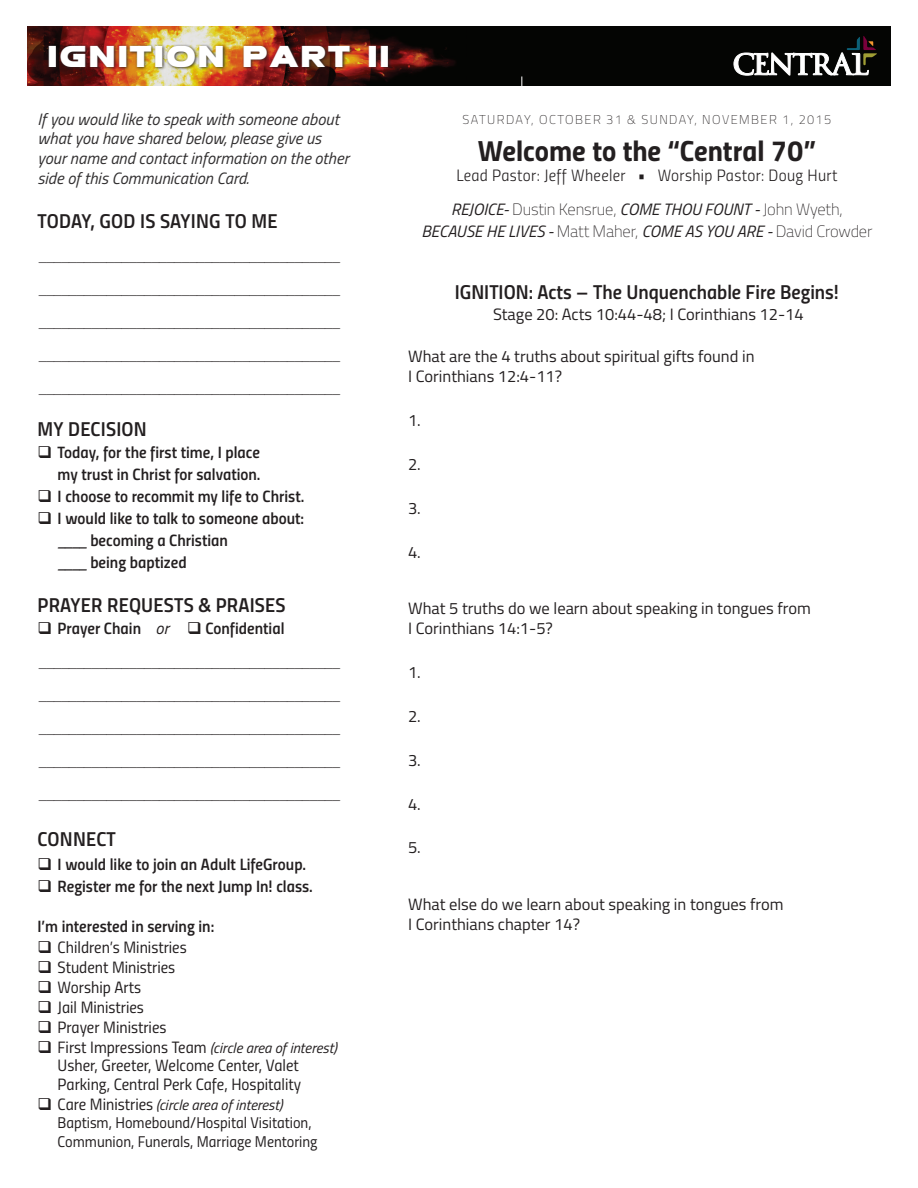
<style>
.page{position:relative;width:918px;height:1188px;background:#fff}
.page>*{position:absolute;margin:0;border:0;box-sizing:border-box;transform-origin:0 0}
.t1{font:30px "Mesa Grande";letter-spacing:.02em;color:#fff}
.t2{font:29.25px "Titillium Bold Upright";color:#231f20}
.t3{font:20.1px "Titillium Semibold Upright";letter-spacing:.005em;color:#231f20}
.t4{font:italic 100 17.4px/33px "Titillium";color:#231f20;text-align:justify}
.t5{font:16.5px/21.9px "Titillium Semibold Upright";color:#231f20;text-align:right}
.t6{font:16.5px/19.8px "Titillium";color:#231f20}
.t7{font:16.5px/18.3px "Titillium Regular Upright";color:#231f20}
.t8{font:italic 16.5px/19.8px "Titillium";color:#312f30}
.t9{font:italic 16.5px/21.9px "Titillium";color:#231f20;text-align:center}
.t10{font:16.5px "Titillium Light Upright";letter-spacing:.02em;color:#231f20}
.t11{font:15.6px/18.3px "Titillium Regular Upright";color:#231f20}
.t12{font:italic 14.7px "Titillium";color:#231f20}
.t13{font:100 12.75px "Titillium";letter-spacing:.11em;color:#231f20}
.s1{font-family:"Titillium";font-style:italic}
.s2{font-family:"Titillium Regular Upright";font-style:normal;font-size:16.5px}
.s3{font-weight:100;font-style:normal}
</style>
<div class="page">
<div style="left:27px;top:26px;width:864px;height:60px;background:#040503"></div>
<img style="left:27px;top:26px;width:428px;height:60px">
<svg style="left:734px;top:36px;width:143px;height:40px"></svg>
<div style="left:47px;top:44px;width:345px;height:27px;background:#231f20;opacity:.9"></div>
<h1 class="t1" style="left:47px;top:34px;width:345px">IGNITION PART II</h1>
<p class="t8" style="left:38px;top:108px;width:313px">If you would like to speak with someone about what you have shared below, please give us your name and contact information on the other side of this Communication Card.</p>
<p class="t3" style="left:38px;top:205px;width:241px">TODAY, GOD IS SAYING TO ME</p>
<p class="t4" style="left:38px;top:237px;width:306px">________________________________________ ________________________________________ ________________________________________ ________________________________________ ________________________________________</p>
<p class="t3" style="left:38px;top:414px;width:111px">MY DECISION</p>
<p class="t5" style="left:38px;top:441px;width:225px">❑ Today, for the first time, I place my trust in Christ for salvation.</p>
<p class="t5" style="left:38px;top:485px;width:268px">❑ I choose to recommit my life to Christ.</p>
<p class="t5" style="left:58px;top:507px;width:248px;text-align:left;text-indent:-20px">❑ I would like to talk to someone about: <span class="s1">____</span> becoming a Christian<br><span class="s1">____</span> being baptized</p>
<p class="t3" style="left:38px;top:590px;width:250px">PRAYER REQUESTS &amp; PRAISES</p>
<p class="t5" style="left:38px;top:616px;width:249px">❑ Prayer Chain <span class="s1">or</span> ❑ Confidential</p>
<p class="t4" style="left:38px;top:644px;width:306px">________________________________________ ________________________________________ ________________________________________ ________________________________________ ________________________________________</p>
<p class="t3" style="left:38px;top:824px;width:80px">CONNECT</p>
<p class="t5" style="left:38px;top:853px;width:270px">❑ I would like to join an Adult LifeGroup.</p>
<p class="t5" style="left:38px;top:874px;width:277px">❑ Register me for the next Jump In! class.</p>
<p class="t5" style="left:38px;top:915px;width:178px">I’m interested in serving in:</p>
<p class="t7" style="left:38px;top:937px;width:151px">❑ Children’s Ministries</p>
<p class="t7" style="left:38px;top:957px;width:139px">❑ Student Ministries</p>
<p class="t7" style="left:38px;top:977px;width:105px">❑ Worship Arts</p>
<p class="t7" style="left:38px;top:997px;width:108px">❑ Jail Ministries</p>
<p class="t7" style="left:38px;top:1017px;width:131px">❑ Prayer Ministries</p>
<p class="t12" style="left:38px;top:1037px;width:301px">❑ <span class="s2">First Impressions Team</span> (circle area of interest)</p>
<p class="t7" style="left:58px;top:1056px;width:245px">Usher, Greeter, Welcome Center, Valet<br>Parking, Central Perk Cafe, Hospitality</p>
<p class="t12" style="left:37px;top:1094px;width:247px">❑ <span class="s2">Care Ministries</span> (circle area of interest)</p>
<p class="t11" style="left:58px;top:1113px;width:261px">Baptism, Homebound/Hospital Visitation,<br>Communion, Funerals, Marriage Mentoring</p>
<p class="t13" style="left:463px;top:110px;width:370px">SATURDAY, OCTOBER 31 &amp; SUNDAY, NOVEMBER 1, 2015</p>
<h2 class="t2" style="left:478px;top:127px;width:339px">Welcome to the “Central 70”</h2>
<p class="t10" style="left:456px;top:163px;width:383px">Lead Pastor: Jeff Wheeler • Worship Pastor: Doug Hurt</p>
<p class="t9" style="left:421px;top:198px;width:453px">REJOICE- <span class="s3">Dustin Kensrue,</span> COME THOU FOUNT - <span class="s3">John Wyeth,<br></span>BECAUSE HE LIVES - <span class="s3">Matt Maher,</span> COME AS YOU ARE - <span class="s3">David Crowder</span></p>
<p class="t3" style="left:455px;top:276px;width:386px">IGNITION: Acts – The Unquenchable Fire Begins!</p>
<p class="t6" style="left:493px;top:304px;width:312px">Stage 20: Acts 10:44-48; I Corinthians 12-14</p>
<p class="t6" style="left:408px;top:346px;width:348px">What are the 4 truths about spiritual gifts found in<br>I Corinthians 12:4-11?</p>
<p class="t6" style="left:408px;top:409px;width:14px">1.</p>
<p class="t6" style="left:408px;top:453px;width:14px">2.</p>
<p class="t6" style="left:408px;top:497px;width:14px">3.</p>
<p class="t6" style="left:408px;top:541px;width:14px">4.</p>
<p class="t6" style="left:408px;top:598px;width:404px">What 5 truths do we learn about speaking in tongues from<br>I Corinthians 14:1-5?</p>
<p class="t6" style="left:408px;top:661px;width:14px">1.</p>
<p class="t6" style="left:408px;top:705px;width:14px">2.</p>
<p class="t6" style="left:408px;top:749px;width:14px">3.</p>
<p class="t6" style="left:408px;top:793px;width:14px">4.</p>
<p class="t6" style="left:408px;top:837px;width:14px">5.</p>
<p class="t6" style="left:408px;top:893px;width:377px">What else do we learn about speaking in tongues from<br>I Corinthians chapter 14?</p>
</div>
